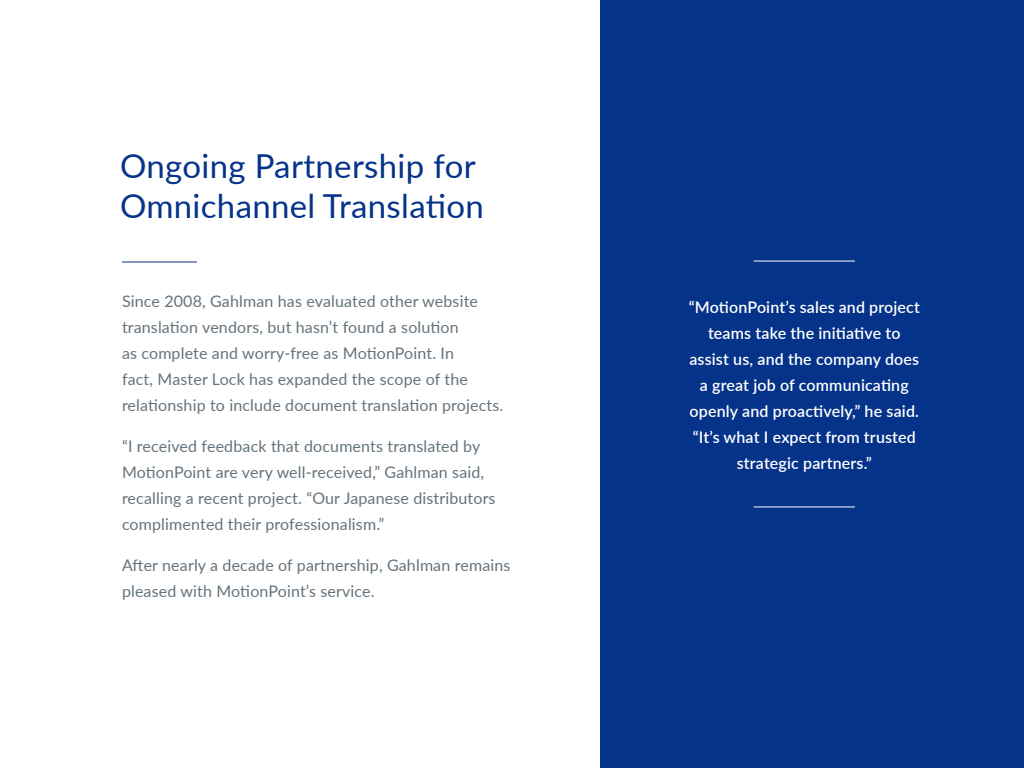
<style>
.page{position:relative;width:1024px;height:768px;background:#fff}
.page>*{position:absolute;margin:0;border:0;box-sizing:border-box;transform-origin:0 0}
.t1{font:33px/40px "Lato";letter-spacing:.01em;color:#05338a}
.t2{font:16px/26px "Lato";letter-spacing:.01em;color:#65737c}
.t3{font:600 16px/26px "Lato";letter-spacing:.01em;color:#fff;text-align:center}
</style>
<div class="page">
<hr style="left:122px;top:261px;width:75px;height:1px;background:#05338a">
<div style="left:600px;top:0;width:424px;height:768px;background:#05338a"></div>
<hr style="left:754px;top:261px;width:101px;height:1px;background:#fff">
<hr style="left:754px;top:506px;width:101px;height:1px;background:#fff">
<h1 class="t1" style="left:120px;top:145px;width:365px">Ongoing Partnership for<br>Omnichannel Translation</h1>
<p class="t2" style="left:122px;top:287px;width:383px">Since 2008, Gahlman has evaluated other website translation vendors, but hasn’t found a solution<br>as complete and worry-free as MotionPoint. In<br>fact, Master Lock has expanded the scope of the relationship to include document translation projects.</p>
<p class="t2" style="left:122px;top:432px;width:375px">“I received feedback that documents translated by MotionPoint are very well-received,” Gahlman said, recalling a recent project. “Our Japanese distributors complimented their professionalism.”</p>
<p class="t2" style="left:122px;top:551px;width:390px">After nearly a decade of partnership, Gahlman remains pleased with MotionPoint’s service.</p>
<p class="t3" style="left:689px;top:294px;width:233px">“MotionPoint’s sales and project teams take the initiative to assist us, and the company does a great job of communicating openly and proactively,” he said. “It’s what I expect from trusted strategic partners.”</p>
</div>
